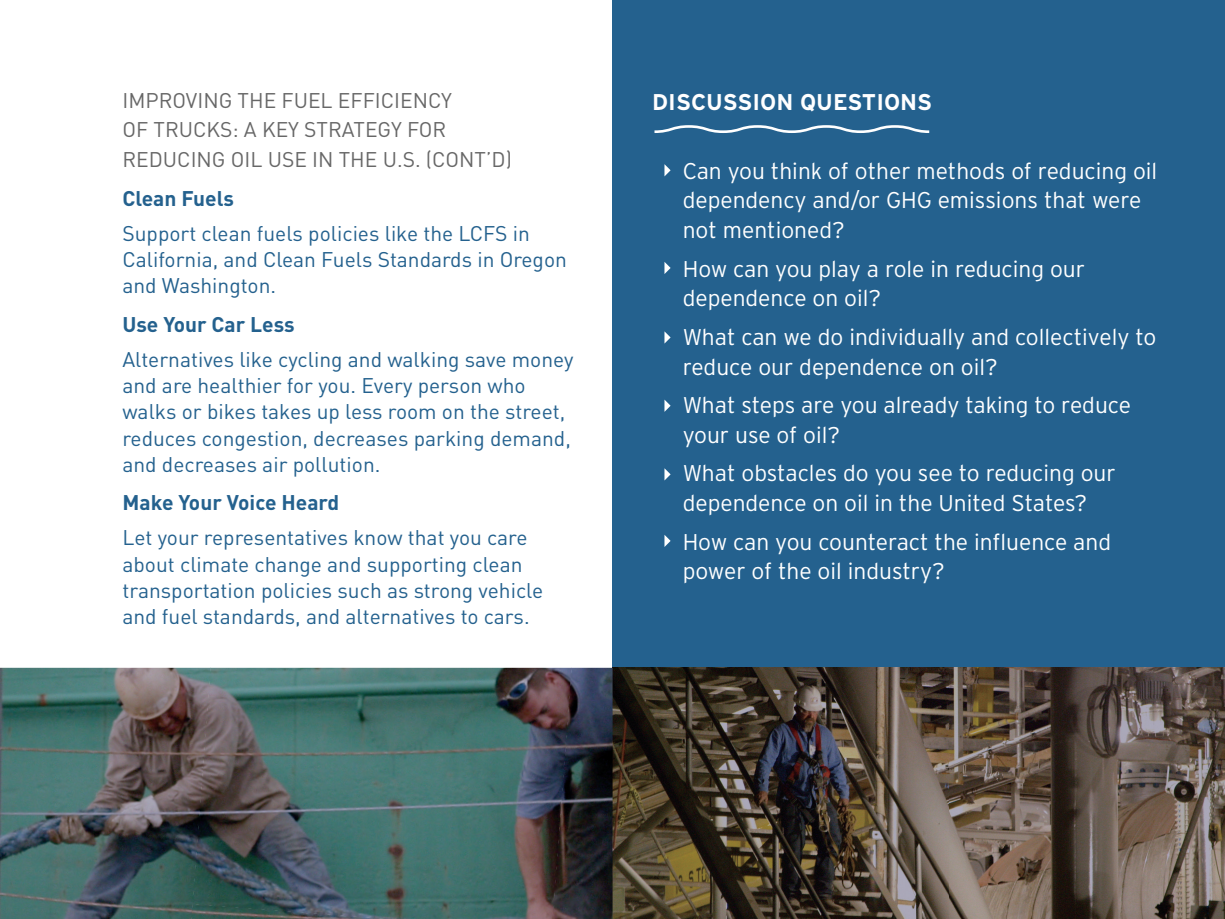
<style>
.page{position:relative;width:1225px;height:919px;background:#fff}
.page>*{position:absolute;margin:0;border:0;box-sizing:border-box;transform-origin:0 0}
.t1{font:300 22.75px/29.8px "Interstate";color:#fff}
.t2{font:700 22.75px "Interstate";color:#fff}
.t3{font:21px/26.2px "DIN";color:#24618e}
.t4{font:21px/29.8px "DIN";color:#676767}
.t5{font:700 21px "DIN";color:#24618e}
</style>
<div class="page">
<div style="left:613px;top:0;width:612px;height:668px;background:#24618e"></div>
<svg style="left:664px;top:164px;width:7px;height:12px"></svg>
<svg style="left:664px;top:262px;width:7px;height:12px"></svg>
<svg style="left:664px;top:331px;width:7px;height:13px"></svg>
<svg style="left:664px;top:400px;width:7px;height:12px"></svg>
<svg style="left:664px;top:468px;width:7px;height:12px"></svg>
<svg style="left:664px;top:535px;width:7px;height:12px"></svg>
<svg style="left:654px;top:125px;width:276px;height:8px"></svg>
<img style="left:572px;top:668px;width:653px;height:251px">
<img style="left:211px;top:668px;width:361px;height:251px">
<img style="left:0;top:668px;width:211px;height:251px">
<img style="left:191px;top:904px;width:201px;height:15px">
<p class="t4" style="left:122px;top:87px;width:391px">IMPROVING THE FUEL EFFICIENCY<br>OF TRUCKS: A KEY STRATEGY FOR<br>REDUCING OIL USE IN THE U.S. (CONT’D)</p>
<p class="t5" style="left:122px;top:191px;width:113px">Clean Fuels</p>
<p class="t3" style="left:122px;top:222px;width:446px">Support clean fuels policies like the LCFS in<br>California, and Clean Fuels Standards in Oregon and Washington.</p>
<p class="t5" style="left:122px;top:317px;width:174px">Use Your Car Less</p>
<p class="t3" style="left:122px;top:348px;width:453px">Alternatives like cycling and walking save money and are healthier for you. Every person who walks or bikes takes up less room on the street, reduces congestion, decreases parking demand, and decreases air pollution.</p>
<p class="t5" style="left:122px;top:495px;width:218px">Make Your Voice Heard</p>
<p class="t3" style="left:122px;top:527px;width:422px">Let your representatives know that you care about climate change and supporting clean transportation policies such as strong vehicle and fuel standards, and alternatives to cars.</p>
<p class="t2" style="left:652px;top:89px;width:282px">DISCUSSION QUESTIONS</p>
<p class="t1" style="left:683px;top:158px;width:476px">Can you think of other methods of reducing oil dependency and/or GHG emissions that were not mentioned?</p>
<p class="t1" style="left:683px;top:256px;width:404px">How can you play a role in reducing our dependence on oil?</p>
<p class="t1" style="left:683px;top:324px;width:475px">What can we do individually and collectively to reduce our dependence on oil?</p>
<p class="t1" style="left:683px;top:392px;width:450px">What steps are you already taking to reduce your use of oil?</p>
<p class="t1" style="left:683px;top:461px;width:435px">What obstacles do you see to reducing our dependence on oil in the United States?</p>
<p class="t1" style="left:683px;top:529px;width:430px">How can you counteract the influence and power of the oil industry?</p>
</div>
